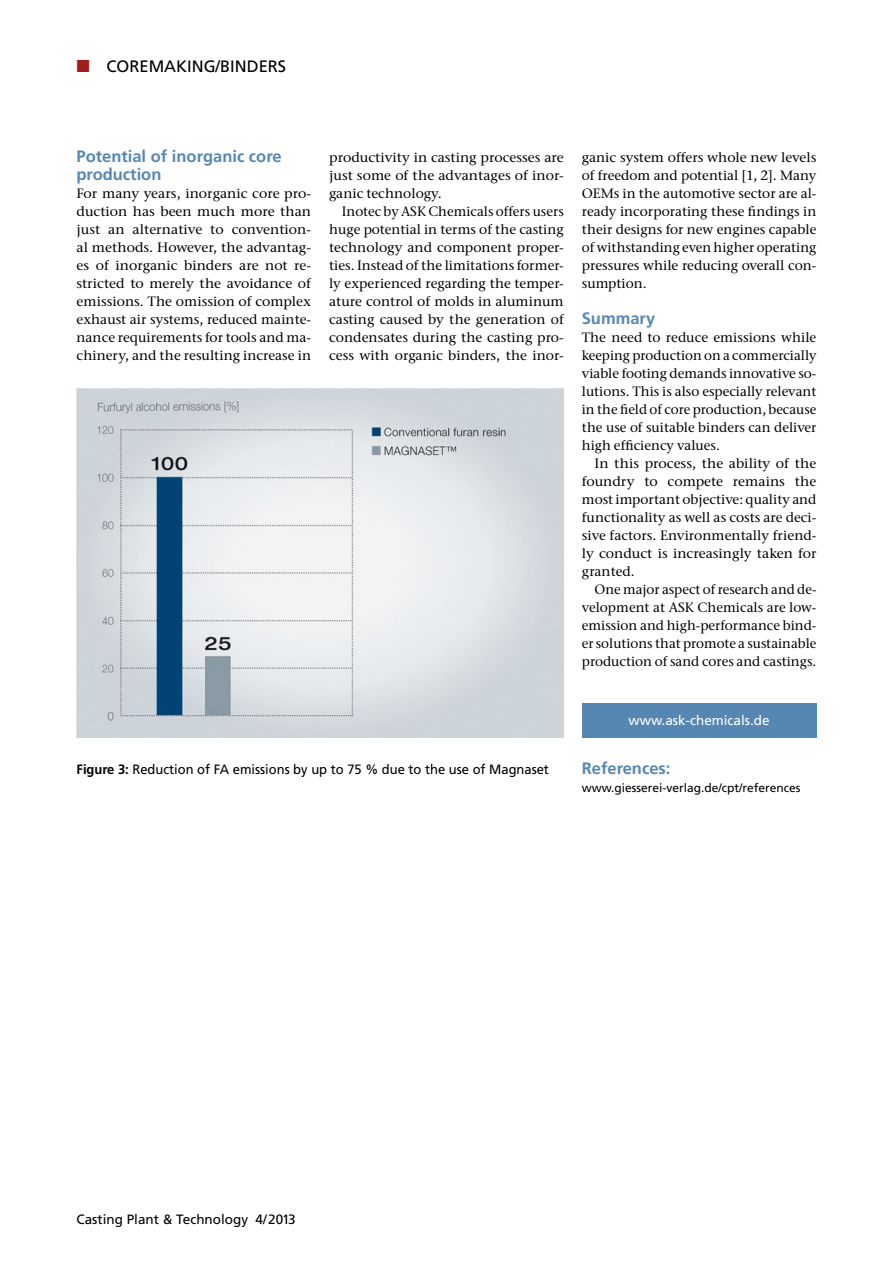
<style>
.page{position:relative;width:893px;height:1263px;background:#fff}
.page>*{position:absolute;margin:0;border:0;box-sizing:border-box;transform-origin:0 0}
.t1{font:700 16.5px/18px "Frutiger LT Com";color:#5687b3}
.t2{font:16.5px "Frutiger LT Com";color:#000}
.t3{font:500 13.5px/18px "Stone Ser ITC Std";color:#000;text-align:justify}
.t4{font:500 13.5px/18px "Stone Ser ITC Std";color:#000;text-align:justify;scale:1.04 1}
.t5{font:13.5px "Frutiger LT Com";color:#000;scale:.96 1}
.t6{font:13.5px "Frutiger LT Com";color:#000}
.t7{font:13.5px "Frutiger LT Com";color:#fff}
.t8{font:12px "Frutiger LT Com";color:#000}
.s1{font-family:"European Pi Three";font-size:20.25px;color:#a01f1c}
.s2{font-weight:700}
</style>
<div class="page">
<img style="left:77px;top:388px;width:486px;height:350px">
<div style="left:582px;top:704px;width:234px;height:34px;background:#5687b3"></div>
<p class="t2" style="left:77px;top:57px;width:211px"><span class="s1">K</span> COREMAKING/BINDERS</p>
<p class="t1" style="left:77px;top:147px;width:207px">Potential of inorganic core production</p>
<p class="t4" style="left:77px;top:184px;width:227px">For many years, inorganic core pro&shy;duction has been much more than just an alternative to convention&shy;al methods. However, the advantag&shy;es of inorganic binders are not re&shy;stricted to merely the avoidance of emissions. The omission of complex exhaust air systems, reduced mainte&shy;nance requirements for tools and ma&shy;chinery, and the resulting increase in</p>
<p class="t4" style="left:329px;top:148px;width:227px">productivity in casting processes are just some of the advantages of inor&shy;ganic technology.</p>
<p class="t3" style="left:329px;top:202px;width:236px;text-indent:13px">Inotec by ASK Chemicals offers users huge potential in terms of the casting technology and component proper&shy;ties. Instead of the limitations former&shy;ly experienced regarding the temper&shy;ature control of molds in aluminum casting caused by the generation of condensates during the casting pro&shy;cess with organic binders, the inor-</p>
<p class="t3" style="left:582px;top:148px;width:236px">ganic system offers whole new levels of freedom and potential [1, 2]. Many OEMs in the automotive sector are al&shy;ready incorporating these findings in their designs for new engines capable of withstanding even higher operating pressures while reducing overall con&shy;sumption.</p>
<p class="t1" style="left:582px;top:309px;width:75px">Summary</p>
<p class="t3" style="left:582px;top:328px;width:236px">The need to reduce emissions while keeping production on a commercially viable footing demands innovative so&shy;lutions. This is also especially relevant in the field of core production, because the use of suitable binders can deliver high efficiency values.</p>
<p class="t4" style="left:582px;top:454px;width:227px;text-indent:13px">In this process, the ability of the foundry to compete remains the most important objective: quality and functionality as well as costs are deci&shy;sive factors. Environmentally friend&shy;ly conduct is increasingly taken for granted.</p>
<p class="t3" style="left:582px;top:580px;width:236px;text-indent:13px">One major aspect of research and de&shy;velopment at ASK Chemicals are low&shy;emission and high-performance bind&shy;er solutions that promote a sustainable production of sand cores and castings.</p>
<p class="t5" style="left:77px;top:761px;width:494px"><span class="s2">Figure 3:</span> Reduction of FA emissions by up to 75 % due to the use of Magnaset</p>
<p class="t7" style="left:629px;top:713px;width:143px">www.ask-chemicals.de</p>
<p class="t1" style="left:582px;top:759px;width:90px">References:</p>
<p class="t8" style="left:582px;top:781px;width:220px">www.giesserei-verlag.de/cpt/references</p>
<p class="t6" style="left:77px;top:1211px;width:221px">Casting Plant &amp; Technology 4/2013</p>
</div>
